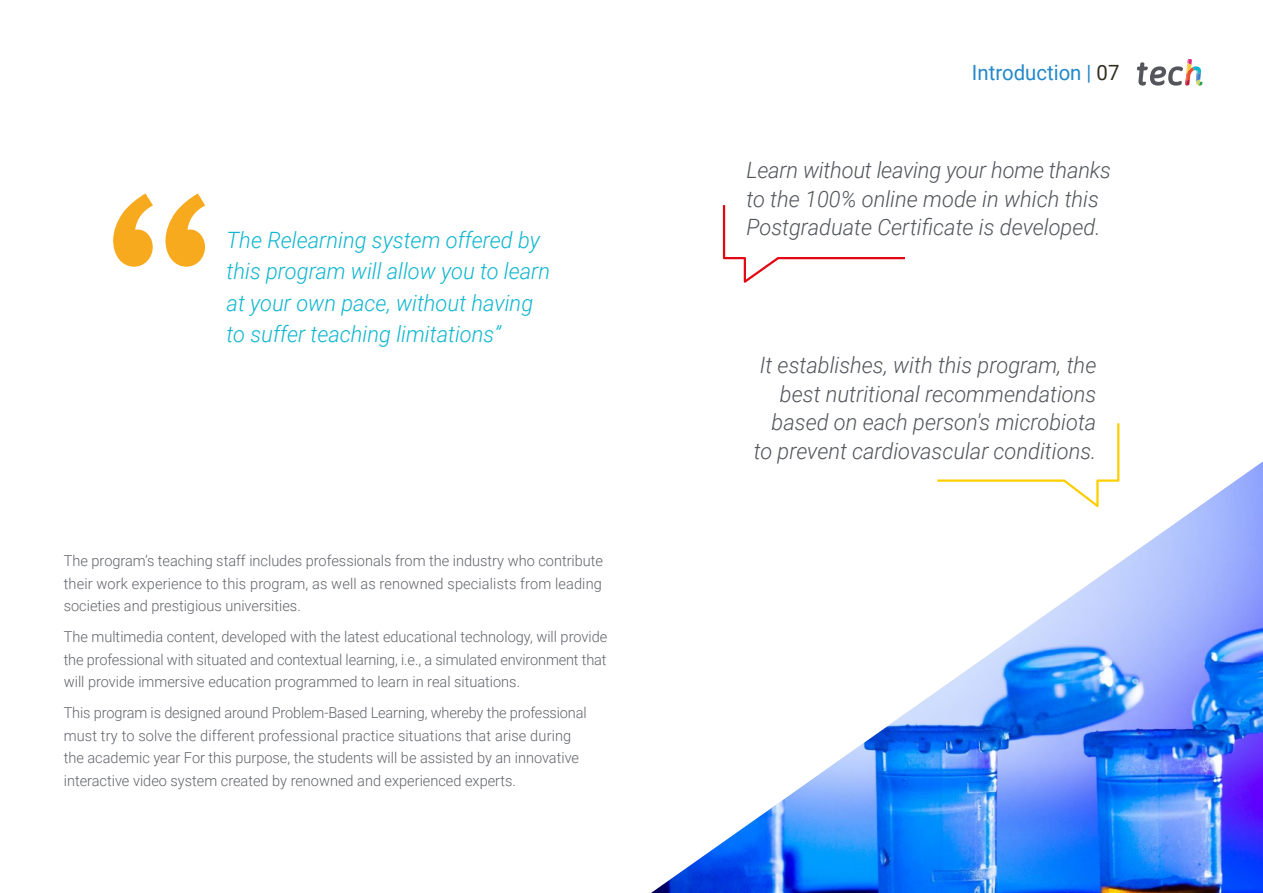
<style>
.page{position:relative;width:1263px;height:893px;background:#fff}
.page>*{position:absolute;margin:0;border:0;box-sizing:border-box;transform-origin:0 0}
.t1{font:italic 300 22.5px/28.5px "Roboto";color:#52555b;text-align:right}
.t2{font:italic 300 22.5px/31.5px "Roboto";color:#0fb6cf}
.t3{font:21px "Roboto";color:#2488c9}
.t4{font:300 15px/22.5px "Roboto";color:#61646a;text-align:justify}
.s1{color:#312e20}
</style>
<div class="page">
<img style="left:651px;top:461px;width:612px;height:432px">
<svg style="left:935px;top:423px;width:185px;height:88px"></svg>
<svg style="left:722px;top:205px;width:183px;height:78px"></svg>
<svg style="left:113px;top:193px;width:92px;height:74px"></svg>
<svg style="left:1137px;top:59px;width:65px;height:27px"></svg>
<h1 class="t2" style="left:227px;top:223px;width:325px">The Relearning system offered by this program will allow you to learn at your own pace, without having to suffer teaching limitations”</h1>
<p class="t4" style="left:64px;top:549px;width:541px">The program’s teaching staff includes professionals from the industry who contribute their work experience to this program, as well as renowned specialists from leading societies and prestigious universities.</p>
<p class="t4" style="left:64px;top:625px;width:545px">The multimedia content, developed with the latest educational technology, will provide the professional with situated and contextual learning, i.e., a simulated environment that will provide immersive education programmed to learn in real situations.</p>
<p class="t4" style="left:64px;top:701px;width:524px;text-align:left">This program is designed around Problem-Based Learning, whereby the professional must try to solve the different professional practice situations that arise during the academic year For this purpose, the students will be assisted by an innovative interactive video system created by renowned and experienced experts.</p>
<h2 class="t3" style="left:972px;top:57px;width:149px">Introduction | <span class="s1">07</span></h2>
<h1 class="t1" style="left:746px;top:155px;width:366px;text-align:left">Learn without leaving your home thanks to the 100% online mode in which this<br>Postgraduate Certificate is developed.</h1>
<h1 class="t1" style="left:754px;top:350px;width:344px">It establishes, with this program, the best nutritional recommendations based on each person's microbiota to prevent cardiovascular conditions.</h1>
</div>
